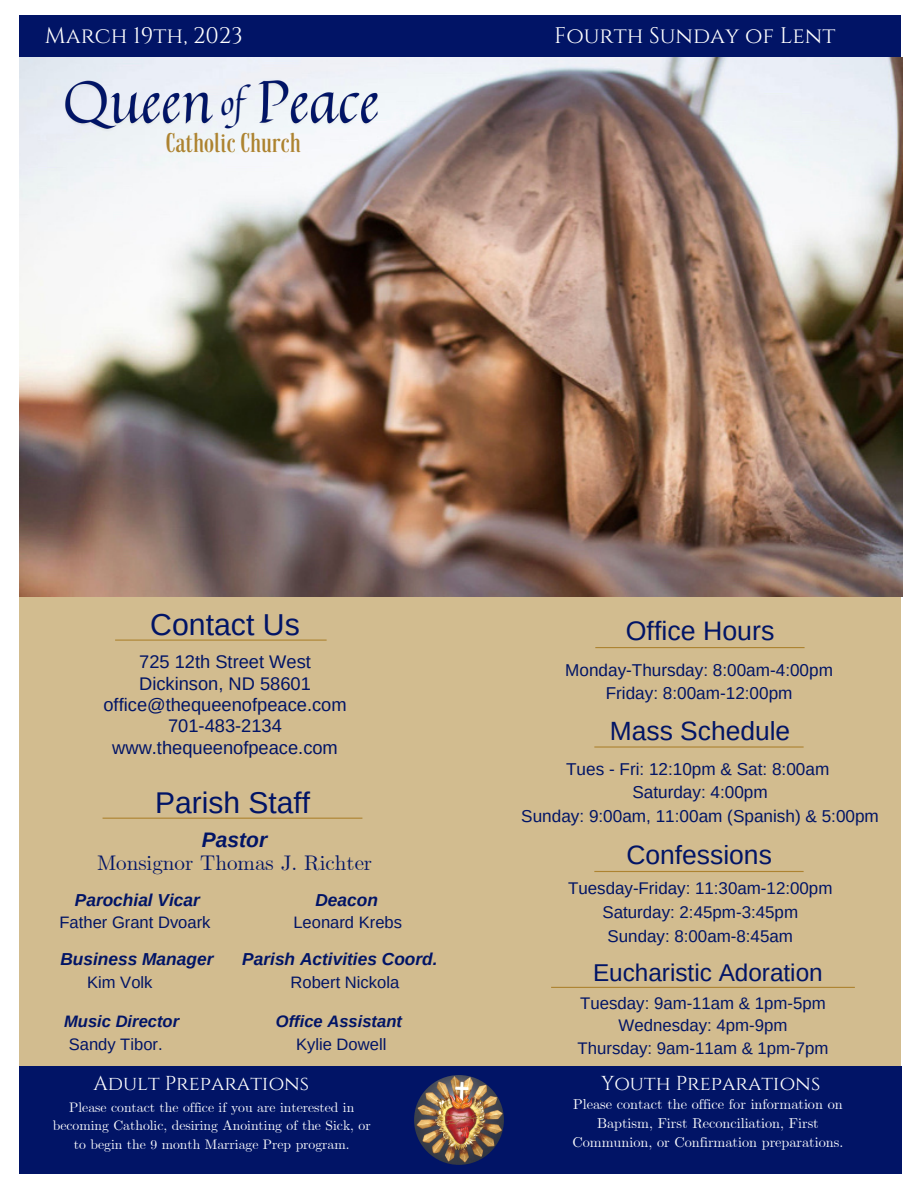
<style>
.page{position:relative;width:918px;height:1188px;background:#fff}
.page>*{position:absolute;margin:0;border:0;box-sizing:border-box;transform-origin:0 0}
.t1{font:34.35px "Quintessential";color:#011466}
.t2{font:30.3px "Arimo";color:#011466}
.t3{font:30px "Arimo";color:#011466}
.t4{font:26.7px "Arimo";color:#011466}
.t5{font:26.4px "Arimo";color:#011466}
.t6{font:26.4px "Granaina limpia";color:#ad8330}
.t7{font:24.3px "Arimo";color:#011466}
.t8{font:22.5px "Cinzel";color:#fff}
.t9{font:21px "CMU Serif";color:#011466}
.t10{font:italic 700 21px "Arimo";color:#011466}
.t11{font:20.1px "Cinzel";color:#fff}
.t12{font:18.3px/21.3px "Arimo";color:#011466;text-align:center}
.t13{font:italic 700 17.4px "Arimo";color:#011466}
.t14{font:17.1px/23.7px "Arimo";color:#011466;text-align:center}
.t15{font:16.95px/23.7px "Arimo";color:#011466;text-align:center}
.t16{font:16.8px/22.5px "Arimo";color:#011466;text-align:center}
.t17{font:16.5px "Arimo";color:#011466}
.t18{font:italic 700 16.5px "Arimo";color:#011466}
.t19{font:14.25px/19.2px "CMU Serif";color:#fff;text-align:center}
.t20{font:13.65px/18.3px "CMU Serif";color:#fff;text-align:center}
</style>
<div class="page">
<div style="left:19px;top:581px;width:882px;height:485px;background:#d2bc8f"></div>
<div style="left:19px;top:15px;width:882px;height:42px;background:#011466"></div>
<img style="left:19px;top:58px;width:883px;height:538px">
<img style="left:59px;top:57px;width:324px;height:96px">
<hr style="left:115px;top:640px;width:212px;height:1px;background:#ad8330">
<hr style="left:103px;top:818px;width:259px;height:1px;background:#ad8330">
<div style="left:19px;top:1066px;width:883px;height:107px;background:#011466"></div>
<img style="left:414px;top:1075px;width:90px;height:90px;border-radius:50%">
<hr style="left:594px;top:746px;width:210px;height:2px;background:#ad8330">
<hr style="left:594px;top:871px;width:210px;height:1px;background:#ad8330">
<hr style="left:551px;top:987px;width:304px;height:1px;background:#ad8330">
<hr style="left:595px;top:647px;width:210px;height:1px;background:#ad8330">
<h3 class="t8" style="left:45px;top:21px;width:199px">March 19th, 2023</h3>
<h3 class="t8" style="left:554px;top:21px;width:283px">Fourth Sunday of Lent</h3>
<h1 class="t1" style="left:220px;top:76px;width:27px">of</h1>
<h3 class="t6" style="left:166px;top:132px;width:136px">Catholic Church</h3>
<h2 class="t2" style="left:150px;top:608px;width:151px">Contact Us</h2>
<p class="t12" style="left:103px;top:651px;width:245px">725 12th Street West<br>Dickinson, ND 58601 office@thequeenofpeace.com<br>701-483-2134 www.thequeenofpeace.com</p>
<h3 class="t3" style="left:155px;top:786px;width:156px">Parish Staff</h3>
<p class="t10" style="left:202px;top:828px;width:67px">Pastor</p>
<p class="t9" style="left:97px;top:851px;width:277px">Monsignor Thomas J. Richter</p>
<p class="t13" style="left:75px;top:890px;width:127px">Parochial Vicar</p>
<p class="t13" style="left:315px;top:890px;width:64px">Deacon</p>
<p class="t17" style="left:60px;top:914px;width:152px">Father Grant Dvoark</p>
<p class="t17" style="left:293px;top:914px;width:110px">Leonard Krebs</p>
<p class="t13" style="left:60px;top:949px;width:155px">Business Manager</p>
<p class="t13" style="left:242px;top:949px;width:197px">Parish Activities Coord.</p>
<p class="t17" style="left:87px;top:973px;width:67px">Kim Volk</p>
<p class="t17" style="left:291px;top:973px;width:110px">Robert Nickola</p>
<p class="t18" style="left:64px;top:1012px;width:117px">Music Director</p>
<p class="t18" style="left:276px;top:1012px;width:128px">Office Assistant</p>
<p class="t17" style="left:69px;top:1035px;width:95px">Sandy Tibor.</p>
<p class="t17" style="left:296px;top:1035px;width:92px">Kylie Dowell</p>
<h3 class="t4" style="left:626px;top:615px;width:150px">Office Hours</h3>
<p class="t14" style="left:565px;top:658px;width:269px">Monday-Thursday: 8:00am-4:00pm<br>Friday: 8:00am-12:00pm</p>
<h3 class="t5" style="left:610px;top:716px;width:182px">Mass Schedule</h3>
<p class="t14" style="left:521px;top:757px;width:359px">Tues - Fri: 12:10pm &amp; Sat: 8:00am<br>Saturday: 4:00pm<br>Sunday: 9:00am, 11:00am (Spanish) &amp; 5:00pm</p>
<h3 class="t5" style="left:626px;top:840px;width:147px">Confessions</h3>
<p class="t15" style="left:568px;top:877px;width:266px">Tuesday-Friday: 11:30am-12:00pm<br>Saturday: 2:45pm-3:45pm<br>Sunday: 8:00am-8:45am</p>
<h3 class="t7" style="left:593px;top:959px;width:231px">Eucharistic Adoration</h3>
<p class="t16" style="left:578px;top:992px;width:252px">Tuesday: 9am-11am &amp; 1pm-5pm<br>Wednesday: 4pm-9pm<br>Thursday: 9am-11am &amp; 1pm-7pm</p>
<p class="t11" style="left:94px;top:1071px;width:217px">Adult Preparations</p>
<p class="t11" style="left:601px;top:1071px;width:221px">Youth Preparations</p>
<p class="t20" style="left:53px;top:1099px;width:319px">Please contact the office if you are interested in becoming Catholic, desiring Anointing of the Sick, or to begin the 9 month Marriage Prep program.</p>
<p class="t19" style="left:573px;top:1095px;width:272px">Please contact the office for information on<br>Baptism, First Reconciliation, First<br>Communion, or Confirmation preparations.</p>
</div>
